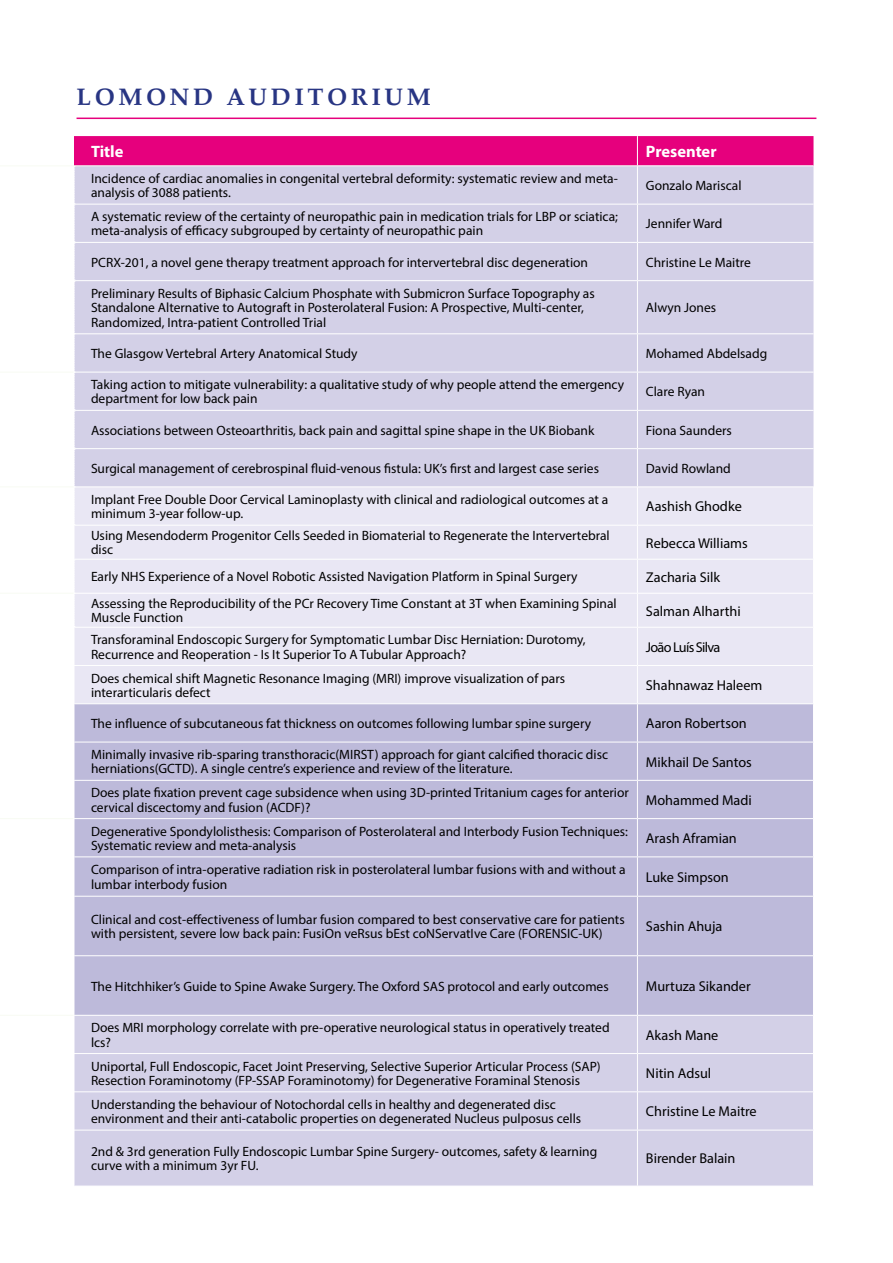
<style>
.page{position:relative;width:893px;height:1263px;background:#fff}
.page>*{position:absolute;margin:0;border:0;box-sizing:border-box;transform-origin:0 0}
.Heading{font:700 24px "Palatino";letter-spacing:.15em;color:#283583}
.t1{font:700 16.5px "Myriad Pro";color:#fff}
.t2{font:14.25px "Myriad Pro";color:#000}
.t3{font:14.25px "Myriad Pro";letter-spacing:-.05em;color:#000}
.t4{font:13.5px/14.2px "Myriad Pro";color:#000}
</style>
<div class="page">
<div style="left:75px;top:1016px;width:738px;height:170px;background:#d3d0e7"></div>
<div style="left:75px;top:526px;width:738px;height:177px;background:#e9e7f4"></div>
<div style="left:75px;top:704px;width:738px;height:311px;background:#bdbada"></div>
<hr style="left:0;top:166px;width:74px;height:1px;background:#f8fbf3">
<hr style="left:0;top:372px;width:74px;height:1px;background:#f8fbf3">
<hr style="left:0;top:487px;width:74px;height:1px;background:#f8fbf3">
<hr style="left:0;top:593px;width:74px;height:1px;background:#f8fbf3">
<hr style="left:0;top:818px;width:74px;height:1px;background:#f8fbf3">
<hr style="left:0;top:1015px;width:74px;height:1px;background:#f8fbf3">
<hr style="left:637px;top:525px;width:1px;height:34px;background:#fff">
<hr style="left:74px;top:559px;width:563px;height:1px;background:#fff">
<hr style="left:637px;top:559px;width:177px;height:1px;background:#fff">
<hr style="left:74px;top:593px;width:563px;height:1px;background:#fff">
<hr style="left:74px;top:627px;width:563px;height:1px;background:#fff">
<hr style="left:637px;top:593px;width:177px;height:1px;background:#fff">
<hr style="left:637px;top:594px;width:1px;height:33px;background:#fff">
<hr style="left:637px;top:627px;width:177px;height:1px;background:#fff">
<hr style="left:637px;top:742px;width:1px;height:38px;background:#fff">
<hr style="left:74px;top:742px;width:563px;height:1px;background:#fff">
<hr style="left:637px;top:704px;width:1px;height:38px;background:#fff">
<hr style="left:637px;top:742px;width:177px;height:1px;background:#fff">
<hr style="left:74px;top:780px;width:563px;height:1px;background:#fff">
<hr style="left:637px;top:780px;width:177px;height:1px;background:#fff">
<hr style="left:637px;top:781px;width:1px;height:37px;background:#fff">
<svg style="left:74px;top:561px;width:1px;height:65px"></svg>
<hr style="left:74px;top:665px;width:563px;height:1px;background:#fff">
<hr style="left:637px;top:665px;width:177px;height:1px;background:#fff">
<hr style="left:637px;top:666px;width:1px;height:37px;background:#fff">
<hr style="left:74px;top:818px;width:563px;height:1px;background:#fff">
<hr style="left:74px;top:856px;width:563px;height:1px;background:#fff">
<hr style="left:74px;top:896px;width:563px;height:1px;background:#fff">
<hr style="left:637px;top:818px;width:177px;height:1px;background:#fff">
<hr style="left:637px;top:819px;width:1px;height:37px;background:#fff">
<hr style="left:637px;top:856px;width:177px;height:1px;background:#fff">
<hr style="left:637px;top:857px;width:1px;height:39px;background:#fff">
<hr style="left:637px;top:896px;width:177px;height:1px;background:#fff">
<hr style="left:637px;top:896px;width:1px;height:59px;background:#fff">
<hr style="left:637px;top:628px;width:1px;height:37px;background:#fff">
<hr style="left:637px;top:560px;width:1px;height:33px;background:#fff">
<svg style="left:74px;top:136px;width:739px;height:389px"></svg>
<hr style="left:74px;top:242px;width:563px;height:1px;background:#fff">
<hr style="left:637px;top:243px;width:1px;height:37px;background:#fff">
<hr style="left:74px;top:280px;width:563px;height:1px;background:#fff">
<hr style="left:74px;top:955px;width:563px;height:1px;background:#fff">
<hr style="left:637px;top:955px;width:177px;height:1px;background:#fff">
<hr style="left:637px;top:956px;width:1px;height:59px;background:#fff">
<hr style="left:637px;top:1016px;width:1px;height:37px;background:#fff">
<hr style="left:74px;top:1053px;width:563px;height:1px;background:#fff">
<hr style="left:637px;top:1053px;width:177px;height:1px;background:#fff">
<hr style="left:637px;top:1054px;width:1px;height:37px;background:#fff">
<hr style="left:74px;top:1091px;width:563px;height:1px;background:#fff">
<hr style="left:637px;top:1091px;width:177px;height:1px;background:#fff">
<hr style="left:637px;top:1092px;width:1px;height:38px;background:#fff">
<hr style="left:74px;top:1130px;width:563px;height:1px;background:#fff">
<hr style="left:637px;top:1130px;width:177px;height:1px;background:#fff">
<hr style="left:637px;top:1130px;width:1px;height:56px;background:#fff">
<hr style="left:77px;top:118px;width:739px;height:1px;background:#e6007d">
<p class="Heading" style="left:77px;top:76px;width:356px">LOMOND AUDITORIUM</p>
<p class="t1" style="left:91px;top:141px;width:34px">Title</p>
<p class="t1" style="left:646px;top:141px;width:72px">Presenter</p>
<p class="t4" style="left:91px;top:171px;width:528px">Incidence of cardiac anomalies in congenital vertebral deformity: systematic review and meta&shy;analysis of 3088 patients.</p>
<p class="t4" style="left:646px;top:178px;width:97px">Gonzalo Mariscal</p>
<p class="t4" style="left:91px;top:209px;width:528px">A systematic review of the certainty of neuropathic pain in medication trials for LBP or sciatica; meta-analysis of efficacy subgrouped by certainty of neuropathic pain</p>
<p class="t4" style="left:646px;top:216px;width:78px">Jennifer Ward</p>
<p class="t4" style="left:91px;top:255px;width:499px">PCRX-201, a novel gene therapy treatment approach for intervertebral disc degeneration</p>
<p class="t4" style="left:646px;top:255px;width:106px">Christine Le Maitre</p>
<p class="t4" style="left:91px;top:286px;width:505px">Preliminary Results of Biphasic Calcium Phosphate with Submicron Surface Topography as<br>Standalone Alternative to Autograft in Posterolateral Fusion: A Prospective, Multi-center,<br>Randomized, Intra-patient Controlled Trial</p>
<p class="t4" style="left:646px;top:300px;width:72px">Alwyn Jones</p>
<p class="t4" style="left:91px;top:346px;width:268px">The Glasgow Vertebral Artery Anatomical Study</p>
<p class="t4" style="left:646px;top:346px;width:123px">Mohamed Abdelsadg</p>
<p class="t4" style="left:91px;top:377px;width:535px">Taking action to mitigate vulnerability: a qualitative study of why people attend the emergency department for low back pain</p>
<p class="t4" style="left:646px;top:384px;width:61px">Clare Ryan</p>
<p class="t4" style="left:91px;top:423px;width:505px">Associations between Osteoarthritis, back pain and sagittal spine shape in the UK Biobank</p>
<p class="t4" style="left:646px;top:423px;width:87px">Fiona Saunders</p>
<p class="t4" style="left:91px;top:461px;width:509px">Surgical management of cerebrospinal fluid-venous fistula: UK’s first and largest case series</p>
<p class="t4" style="left:646px;top:461px;width:86px">David Rowland</p>
<p class="t4" style="left:91px;top:492px;width:519px">Implant Free Double Door Cervical Laminoplasty with clinical and radiological outcomes at a minimum 3-year follow-up.</p>
<p class="t2" style="left:646px;top:498px;width:97px">Aashish Ghodke</p>
<p class="t4" style="left:91px;top:528px;width:520px">Using Mesendoderm Progenitor Cells Seeded in Biomaterial to Regenerate the Intervertebral disc</p>
<p class="t2" style="left:646px;top:534px;width:103px">Rebecca Williams</p>
<p class="t4" style="left:91px;top:569px;width:488px">Early NHS Experience of a Novel Robotic Assisted Navigation Platform in Spinal Surgery</p>
<p class="t2" style="left:646px;top:568px;width:76px">Zacharia Silk</p>
<p class="t4" style="left:91px;top:596px;width:527px">Assessing the Reproducibility of the PCr Recovery Time Constant at 3T when Examining Spinal<br>Muscle Function</p>
<p class="t2" style="left:646px;top:602px;width:96px">Salman Alharthi</p>
<p class="t4" style="left:91px;top:632px;width:496px">Transforaminal Endoscopic Surgery for Symptomatic Lumbar Disc Herniation: Durotomy,<br>Recurrence and Reoperation - Is It Superior To A Tubular Approach?</p>
<p class="t3" style="left:646px;top:638px;width:76px">João Luís Silva</p>
<p class="t4" style="left:91px;top:671px;width:476px">Does chemical shift Magnetic Resonance Imaging (MRI) improve visualization of pars interarticularis defect</p>
<p class="t2" style="left:646px;top:676px;width:118px">Shahnawaz Haleem</p>
<p class="t4" style="left:91px;top:716px;width:502px">The influence of subcutaneous fat thickness on outcomes following lumbar spine surgery</p>
<p class="t2" style="left:646px;top:715px;width:102px">Aaron Robertson</p>
<p class="t4" style="left:91px;top:747px;width:519px">Minimally invasive rib-sparing transthoracic(MIRST) approach for giant calcified thoracic disc herniations(GCTD). A single centre’s experience and review of the literature.</p>
<p class="t2" style="left:646px;top:753px;width:107px">Mikhail De Santos</p>
<p class="t4" style="left:91px;top:785px;width:539px">Does plate fixation prevent cage subsidence when using 3D-printed Tritanium cages for anterior cervical discectomy and fusion (ACDF)?</p>
<p class="t2" style="left:646px;top:791px;width:107px">Mohammed Madi</p>
<p class="t4" style="left:91px;top:824px;width:538px">Degenerative Spondylolisthesis: Comparison of Posterolateral and Interbody Fusion Techniques:<br>Systematic review and meta-analysis</p>
<p class="t2" style="left:646px;top:829px;width:92px">Arash Aframian</p>
<p class="t4" style="left:91px;top:863px;width:536px">Comparison of intra-operative radiation risk in posterolateral lumbar fusions with and without a lumbar interbody fusion</p>
<p class="t2" style="left:646px;top:868px;width:84px">Luke Simpson</p>
<p class="t4" style="left:91px;top:912px;width:535px">Clinical and cost-effectiveness of lumbar fusion compared to best conservative care for patients with persistent, severe low back pain: FusiOn veRsus bEst coNServatIve Care (FORENSIC-UK)</p>
<p class="t2" style="left:646px;top:918px;width:78px">Sashin Ahuja</p>
<p class="t4" style="left:91px;top:979px;width:519px">The Hitchhiker’s Guide to Spine Awake Surgery. The Oxford SAS protocol and early outcomes</p>
<p class="t2" style="left:646px;top:977px;width:106px">Murtuza Sikander</p>
<p class="t4" style="left:91px;top:1020px;width:520px">Does MRI morphology correlate with pre-operative neurological status in operatively treated lcs?</p>
<p class="t2" style="left:646px;top:1026px;width:74px">Akash Mane</p>
<p class="t4" style="left:91px;top:1059px;width:511px">Uniportal, Full Endoscopic, Facet Joint Preserving, Selective Superior Articular Process (SAP)<br>Resection Foraminotomy (FP-SSAP Foraminotomy) for Degenerative Foraminal Stenosis</p>
<p class="t2" style="left:646px;top:1064px;width:67px">Nitin Adsul</p>
<p class="t4" style="left:91px;top:1097px;width:492px">Understanding the behaviour of Notochordal cells in healthy and degenerated disc environment and their anti-catabolic properties on degenerated Nucleus pulposus cells</p>
<p class="t2" style="left:646px;top:1103px;width:112px">Christine Le Maitre</p>
<p class="t4" style="left:91px;top:1144px;width:508px">2nd &amp; 3rd generation Fully Endoscopic Lumbar Spine Surgery- outcomes, safety &amp; learning curve with a minimum 3yr FU.</p>
<p class="t2" style="left:646px;top:1150px;width:91px">Birender Balain</p>
</div>
